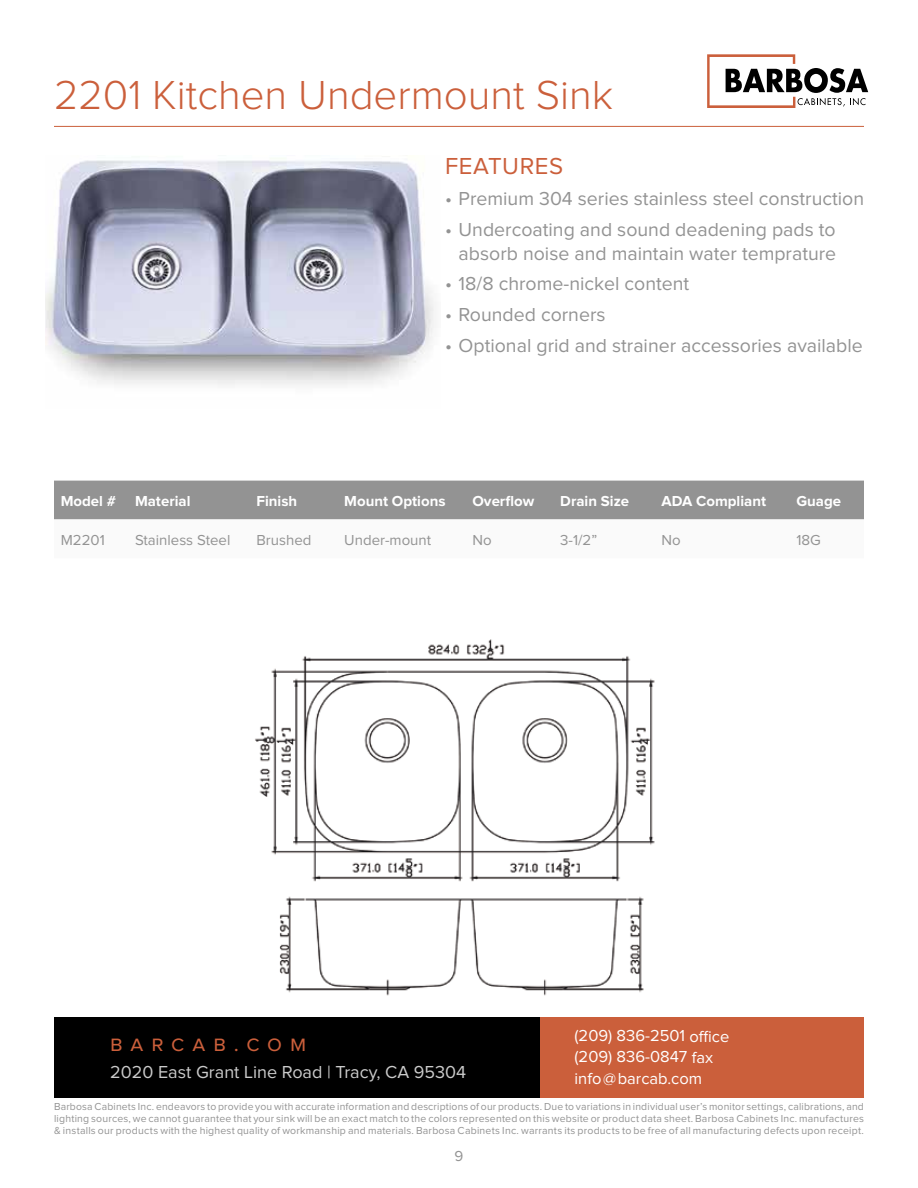
<style>
.page{position:relative;width:918px;height:1188px;background:#fff}
.page>*{position:absolute;margin:0;border:0;box-sizing:border-box;transform-origin:0 0}
.t1{font:300 42px "Proxima Nova";color:#cb5f3b}
.t2{font:24px "Proxima Nova S";letter-spacing:.025em;color:#cb5f3b}
.t3{font:22.5px "Proxima Nova S";letter-spacing:.35em;color:#cb5f3b}
.t4{font:19.5px/24px "Proxima Nova";color:#939393;text-align:right}
.t5{font:18px "Proxima Nova";color:#cbcbcb}
.t6{font:16.5px/21.3px "Proxima Nova";color:#fff}
.t7{font:700 15px "Proxima Nova";color:#fff}
.t8{font:15px "Proxima Nova";color:#939393}
.t9{font:10.5px/12px "Proxima Nova";letter-spacing:.02em;color:#939393;text-align:justify}
</style>
<div class="page">
<div style="left:54px;top:1017px;width:810px;height:81px;background:#000"></div>
<div style="left:540px;top:1017px;width:324px;height:81px;background:#cb5f3b"></div>
<svg style="left:707px;top:54px;width:161px;height:54px"></svg>
<div style="left:54px;top:481px;width:810px;height:39px;background:#939393"></div>
<hr style="left:54px;top:126px;width:810px;height:1px;background:#cb5f3b">
<img style="left:255px;top:639px;width:400px;height:357px">
<img style="left:45px;top:160px;width:389px;height:225px">
<h1 class="t1" style="left:54px;top:72px;width:560px">2201 Kitchen Undermount Sink</h1>
<h2 class="t2" style="left:445px;top:153px;width:120px">FEATURES</h2>
<h3 class="t4" style="left:445px;top:187px;width:421px">• Premium 304 series stainless steel construction</h3>
<h3 class="t4" style="left:445px;top:218px;width:393px">• Undercoating and sound deadening pads to absorb noise and maintain water temprature</h3>
<h3 class="t4" style="left:445px;top:272px;width:246px">• 18/8 chrome-nickel content</h3>
<h3 class="t4" style="left:445px;top:303px;width:162px">• Rounded corners</h3>
<h3 class="t4" style="left:445px;top:334px;width:419px">• Optional grid and strainer accessories available</h3>
<h3 class="t7" style="left:61px;top:492px;width:57px">Model #</h3>
<h3 class="t7" style="left:135px;top:492px;width:57px">Material</h3>
<h3 class="t7" style="left:256px;top:492px;width:42px">Finish</h3>
<h3 class="t7" style="left:344px;top:492px;width:103px">Mount Options</h3>
<h3 class="t7" style="left:472px;top:492px;width:63px">Overflow</h3>
<h3 class="t7" style="left:560px;top:492px;width:70px">Drain Size</h3>
<h3 class="t7" style="left:662px;top:492px;width:106px">ADA Compliant</h3>
<h3 class="t7" style="left:796px;top:492px;width:46px">Guage</h3>
<h3 class="t8" style="left:61px;top:531px;width:46px">M2201</h3>
<h3 class="t8" style="left:135px;top:531px;width:97px">Stainless Steel</h3>
<h3 class="t8" style="left:256px;top:531px;width:56px">Brushed</h3>
<h3 class="t8" style="left:344px;top:531px;width:88px">Under-mount</h3>
<h3 class="t8" style="left:472px;top:531px;width:21px">No</h3>
<h3 class="t8" style="left:560px;top:531px;width:39px">3-1/2”</h3>
<h3 class="t8" style="left:662px;top:531px;width:21px">No</h3>
<h3 class="t8" style="left:796px;top:531px;width:26px">18G</h3>
<h3 class="t6" style="left:575px;top:1026px;width:156px">(209) 836-2501 office (209) 836-0847 fax info@barcab.com</h3>
<p class="t9" style="left:54px;top:1101px;width:812px">Barbosa Cabinets Inc. endeavors to provide you with accurate information and descriptions of our products. Due to variations in individual user’s monitor settings, calibrations, and lighting sources, we cannot guarantee that your sink will be an exact match to the colors represented on this website or product data sheet. Barbosa Cabinets Inc. manufactures &amp; installs our products with the highest quality of workmanship and materials. Barbosa Cabinets Inc. warrants its products to be free of all manufacturing defects upon receipt.</p>
<h3 class="t8" style="left:455px;top:1148px;width:10px">9</h3>
<h3 class="t3" style="left:110px;top:1031px;width:198px">barcab.com</h3>
<h3 class="t5" style="left:110px;top:1062px;width:358px">2020 East Grant Line Road | Tracy, CA 95304</h3>
</div>
